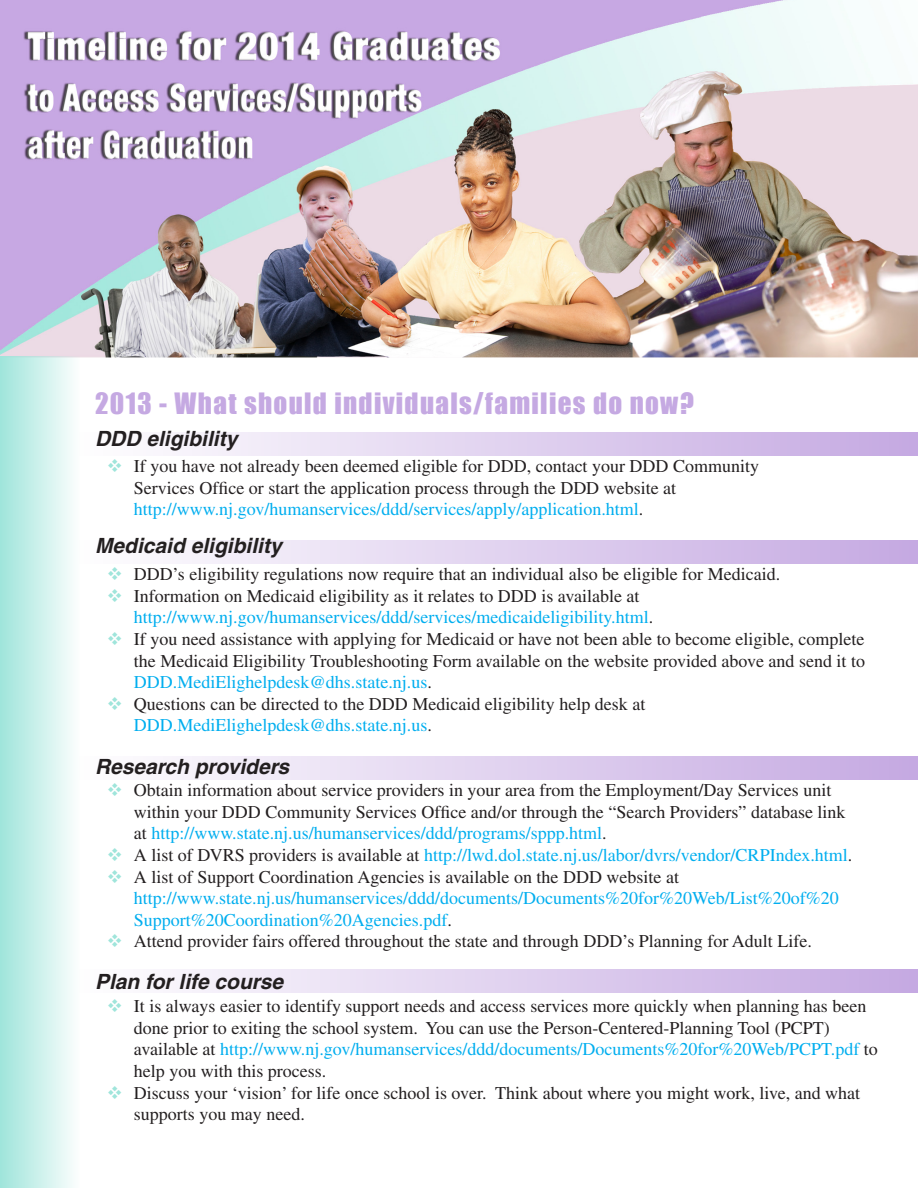
<style>
.page{position:relative;width:918px;height:1188px;background:#fff}
.page>*{position:absolute;margin:0;border:0;box-sizing:border-box;transform-origin:0 0}
.t1{font:27px "Impact";letter-spacing:.05em;color:#c5a9e2}
.t2{font:italic 700 21px "Helvetica";color:#231f20}
.t3{font:18px/21.6px "Times";color:#231f20}
.t4{font:18px/21.6px "Times";color:#00aeef}
.s1{color:#9fe5db}
.s2{color:#231f20}
.s3{color:#00aeef}
</style>
<div class="page">
<img style="left:0;top:0;width:918px;height:358px">
<div style="left:0;top:356px;width:80px;height:832px;background:linear-gradient(to right,#9fe5db,#fbfefd)"></div>
<div style="left:80px;top:432px;width:838px;height:23px;background:linear-gradient(to right,#fefefe,#c5a9e2)"></div>
<div style="left:80px;top:540px;width:838px;height:23px;background:linear-gradient(to right,#fefefe,#c5a9e2)"></div>
<div style="left:80px;top:756px;width:838px;height:24px;background:linear-gradient(to right,#fefefe,#c5a9e2)"></div>
<div style="left:80px;top:969px;width:838px;height:24px;background:linear-gradient(to right,#fefefe,#c5a9e2)"></div>
<p class="t1" style="left:95px;top:383px;width:600px">2013 - What should individuals/families do now?</p>
<p class="t2" style="left:95px;top:426px;width:144px">DDD eligibility</p>
<p class="t3" style="left:107px;top:455px;width:654px"><span class="s1">❖</span> If you have not already been deemed eligible for DDD, contact your DDD Community</p>
<p class="t3" style="left:134px;top:477px;width:544px">Services Office or start the application process through the DDD website at</p>
<p class="t4" style="left:134px;top:498px;width:511px">http://www.nj.gov/humanservices/ddd/services/apply/application.html<span class="s2">.</span></p>
<p class="t2" style="left:95px;top:533px;width:188px">Medicaid eligibility</p>
<p class="t3" style="left:107px;top:563px;width:675px"><span class="s1">❖</span> DDD’s eligibility regulations now require that an individual also be eligible for Medicaid.</p>
<p class="t3" style="left:107px;top:585px;width:534px"><span class="s1">❖</span> Information on Medicaid eligibility as it relates to DDD is available at</p>
<p class="t4" style="left:134px;top:606px;width:521px">http://www.nj.gov/humanservices/ddd/services/medicaideligibility.html<span class="s2">.</span></p>
<p class="t3" style="left:134px;top:628px;width:733px;text-align:justify;text-indent:-27px"><span class="s1">❖</span> If you need assistance with applying for Medicaid or have not been able to become eligible, complete the Medicaid Eligibility Troubleshooting Form available on the website provided above and send it to <span class="s3">DDD.MediElighelpdesk@dhs.state.nj.us</span>.</p>
<p class="t3" style="left:107px;top:693px;width:540px"><span class="s1">❖</span> Questions can be directed to the DDD Medicaid eligibility help desk at</p>
<p class="t4" style="left:134px;top:714px;width:300px">DDD.MediElighelpdesk@dhs.state.nj.us<span class="s2">.</span></p>
<p class="t2" style="left:95px;top:753px;width:196px">Research providers</p>
<p class="t3" style="left:134px;top:779px;width:713px;text-indent:-27px"><span class="s1">❖</span> Obtain information about service providers in your area from the Employment/Day Services unit within your DDD Community Services Office and/or through the “Search Providers” database link at <span class="s3">http://www.state.nj.us/humanservices/ddd/programs/sppp.html</span>.</p>
<p class="t4" style="left:107px;top:844px;width:747px"><span class="s1">❖</span> <span class="s2">A list of DVRS providers is available at</span> http://lwd.dol.state.nj.us/labor/dvrs/vendor/CRPIndex.html<span class="s2">.</span></p>
<p class="t3" style="left:107px;top:866px;width:574px"><span class="s1">❖</span> A list of Support Coordination Agencies is available on the DDD website at</p>
<p class="t4" style="left:134px;top:887px;width:706px">http://www.state.nj.us/humanservices/ddd/documents/Documents%20for%20Web/List%20of%20<br>Support%20Coordination%20Agencies.pdf<span class="s2">.</span></p>
<p class="t3" style="left:107px;top:930px;width:707px"><span class="s1">❖</span> Attend provider fairs offered throughout the state and through DDD’s Planning for Adult Life.</p>
<p class="t2" style="left:95px;top:968px;width:190px">Plan for life course</p>
<p class="t3" style="left:134px;top:995px;width:745px;text-indent:-27px"><span class="s1">❖</span> It is always easier to identify support needs and access services more quickly when planning has been done prior to exiting the school system. You can use the Person-Centered-Planning Tool (PCPT) available at <span class="s3">http://www.nj.gov/humanservices/ddd/documents/Documents%20for%20Web/PCPT.pdf</span> to help you with this process.</p>
<p class="t3" style="left:134px;top:1082px;width:728px;text-indent:-27px"><span class="s1">❖</span> Discuss your ‘vision’ for life once school is over. Think about where you might work, live, and what supports you may need.</p>
</div>
